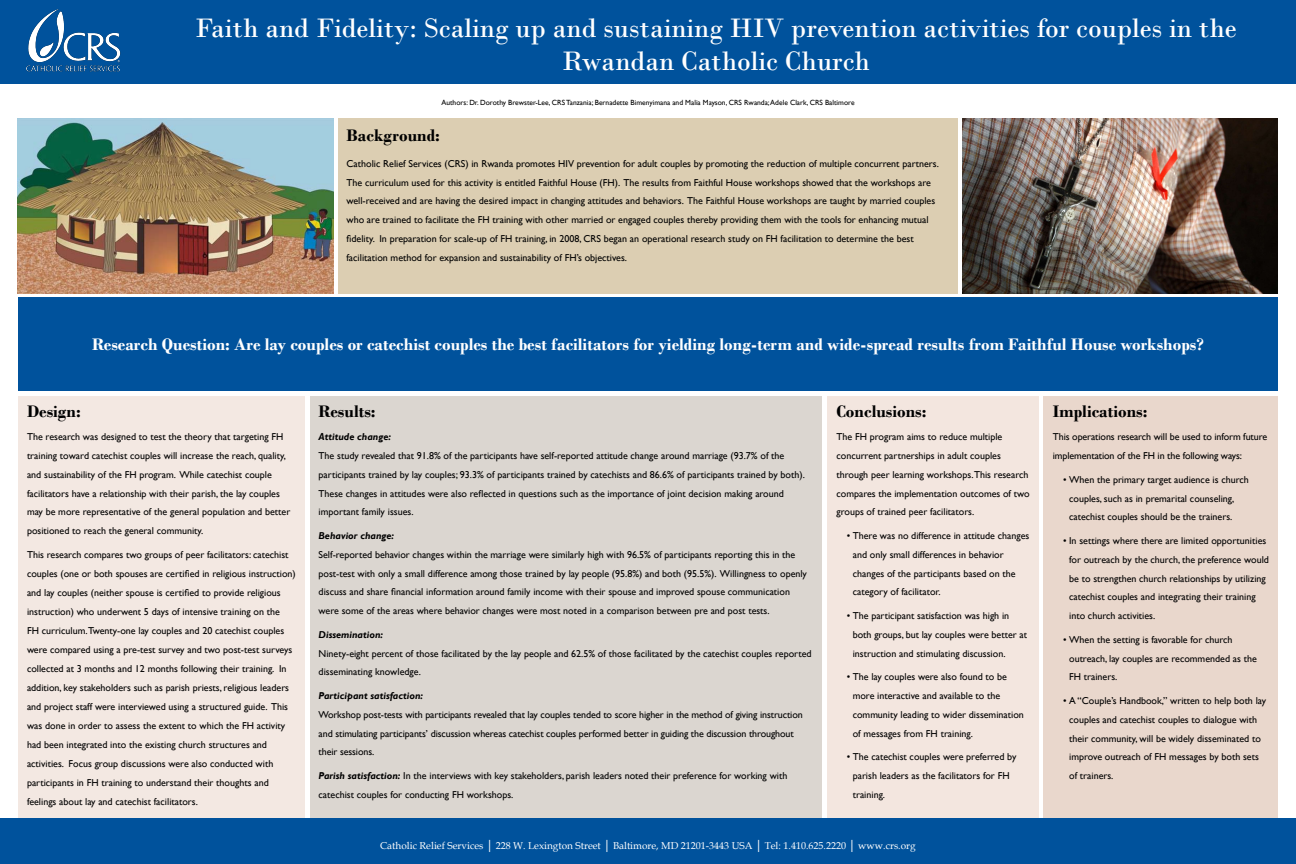
<style>
.page{position:relative;width:1296px;height:864px;background:#fff}
.page>*{position:absolute;margin:0;border:0;box-sizing:border-box;transform-origin:0 0}
.t1{font:28px/33.6px "Bodoni";color:#fff;text-align:center}
.t2{font:700 17.5px "Bodoni";color:#fff}
.t3{font:700 17.5px "Bodoni";color:#000}
.t4{font:10px/18.8px "Gill Sans";color:#000}
.t5{font:10px "Book Antiqua";color:#fff}
.t6{font:italic 700 10px "Gill Sans";color:#000}
.t7{font:7.5px "Gill Sans";color:#000}
.s1{font-weight:700;font-style:italic}
</style>
<div class="page">
<div style="left:0;top:0;width:1296px;height:83px;background:#00529c"></div>
<div style="left:338px;top:118px;width:620px;height:176px;background:#dcceb2"></div>
<div style="left:18px;top:396px;width:287px;height:468px;background:#f3e8e2"></div>
<div style="left:828px;top:396px;width:211px;height:446px;background:#f3e6df"></div>
<img style="left:962px;top:118px;width:316px;height:176px">
<img style="left:18px;top:118px;width:316px;height:176px">
<div style="left:310px;top:396px;width:512px;height:423px;background:#dbd6d0"></div>
<div style="left:1044px;top:396px;width:234px;height:450px;background:#e9d7cc"></div>
<div style="left:0;top:819px;width:1296px;height:45px;background:#00529c"></div>
<div style="left:18px;top:298px;width:1260px;height:93px;background:#00529c"></div>
<img style="left:18px;top:5px;width:115px;height:72px">
<h1 class="t1" style="left:195px;top:11px;width:1043px">Faith and Fidelity: Scaling up and sustaining HIV prevention activities for couples in the<br>Rwandan Catholic Church</h1>
<p class="t7" style="left:441px;top:98px;width:415px">Authors: Dr. Dorothy Brewster-Lee, CRS Tanzania; Bernadette Bimenyimana and Malia Mayson, CRS Rwanda; Adele Clark, CRS Baltimore</p>
<h2 class="t3" style="left:346px;top:125px;width:95px">Background:</h2>
<p class="t4" style="left:346px;top:154px;width:594px">Catholic Relief Services (CRS) in Rwanda promotes HIV prevention for adult couples by promoting the reduction of multiple concurrent partners.<br>The curriculum used for this activity is entitled Faithful House (FH). The results from Faithful House workshops showed that the workshops are well-received and are having the desired impact in changing attitudes and behaviors. The Faithful House workshops are taught by married couples who are trained to facilitate the FH training with other married or engaged couples thereby providing them with the tools for enhancing mutual fidelity. In preparation for scale-up of FH training, in 2008, CRS began an operational research study on FH facilitation to determine the best facilitation method for expansion and sustainability of FH’s objectives.</p>
<h2 class="t2" style="left:92px;top:334px;width:1113px">Research Question: Are lay couples or catechist couples the best facilitators for yielding long-term and wide-spread results from Faithful House workshops?</h2>
<h2 class="t3" style="left:27px;top:401px;width:55px">Design:</h2>
<p class="t4" style="left:27px;top:428px;width:265px">The research was designed to test the theory that targeting FH training toward catechist couples will increase the reach, quality, and sustainability of the FH program. While catechist couple facilitators have a relationship with their parish, the lay couples may be more representative of the general population and better positioned to reach the general community.</p>
<p class="t4" style="left:27px;top:545px;width:270px;line-height:19px">This research compares two groups of peer facilitators: catechist couples (one or both spouses are certified in religious instruction) and lay couples (neither spouse is certified to provide religious instruction) who underwent 5 days of intensive training on the<br>FH curriculum.Twenty-one lay couples and 20 catechist couples were compared using a pre-test survey and two post-test surveys collected at 3 months and 12 months following their training. In addition, key stakeholders such as parish priests, religious leaders and project staff were interviewed using a structured guide. This was done in order to assess the extent to which the FH activity had been integrated into the existing church structures and activities. Focus group discussions were also conducted with participants in FH training to understand their thoughts and feelings about lay and catechist facilitators.</p>
<h2 class="t3" style="left:319px;top:401px;width:59px">Results:</h2>
<p class="t6" style="left:319px;top:431px;width:74px">Attitude change:</p>
<p class="t4" style="left:319px;top:447px;width:488px">The study revealed that 91.8% of the participants have self-reported attitude change around marriage (93.7% of the participants trained by lay couples; 93.3% of participants trained by catechists and 86.6% of participants trained by both).<br>These changes in attitudes were also reflected in questions such as the importance of joint decision making around important family issues.</p>
<p class="t6" style="left:319px;top:530px;width:77px">Behavior change:</p>
<p class="t4" style="left:319px;top:545px;width:490px">Self-reported behavior changes within the marriage were similarly high with 96.5% of participants reporting this in the post-test with only a small difference among those trained by lay people (95.8%) and both (95.5%). Willingness to openly discuss and share financial information around family income with their spouse and improved spouse communication were some of the areas where behavior changes were most noted in a comparison between pre and post tests.</p>
<p class="t6" style="left:319px;top:629px;width:66px">Dissemination:</p>
<p class="t4" style="left:319px;top:644px;width:494px">Ninety-eight percent of those facilitated by the lay people and 62.5% of those facilitated by the catechist couples reported disseminating knowledge.</p>
<p class="t6" style="left:319px;top:690px;width:106px">Participant satisfaction:</p>
<p class="t4" style="left:319px;top:705px;width:486px">Workshop post-tests with participants revealed that lay couples tended to score higher in the method of giving instruction and stimulating participants’ discussion whereas catechist couples performed better in guiding the discussion throughout their sessions.</p>
<p class="t4" style="left:319px;top:767px;width:470px"><span class="s1">Parish satisfaction:</span> In the interviews with key stakeholders, parish leaders noted their preference for working with catechist couples for conducting FH workshops.</p>
<h2 class="t3" style="left:836px;top:401px;width:92px">Conclusions:</h2>
<p class="t4" style="left:836px;top:428px;width:195px">The FH program aims to reduce multiple concurrent partnerships in adult couples through peer learning workshops.This research compares the implementation outcomes of two groups of trained peer facilitators.</p>
<p class="t4" style="left:853px;top:527px;width:178px;text-indent:-6px">• There was no difference in attitude changes and only small differences in behavior changes of the participants based on the category of facilitator.</p>
<p class="t4" style="left:853px;top:607px;width:176px;text-indent:-6px">• The participant satisfaction was high in both groups, but lay couples were better at instruction and stimulating discussion.</p>
<p class="t4" style="left:853px;top:668px;width:173px;text-indent:-6px">• The lay couples were also found to be more interactive and available to the community leading to wider dissemination of messages from FH training.</p>
<p class="t4" style="left:853px;top:748px;width:165px;text-indent:-6px">• The catechist couples were preferred by parish leaders as the facilitators for FH training.</p>
<p class="t5" style="left:380px;top:838px;width:537px">Catholic Relief Services │ 228 W. Lexington Street │ Baltimore, MD 21201-3443 USA │ Tel: 1.410.625.2220 │ www.crs.org</p>
<h2 class="t3" style="left:1053px;top:401px;width:96px">Implications:</h2>
<p class="t4" style="left:1053px;top:428px;width:216px">This operations research will be used to inform future implementation of the FH in the following ways:</p>
<p class="t4" style="left:1069px;top:470px;width:181px;text-indent:-6px">• When the primary target audience is church couples, such as in premarital counseling, catechist couples should be the trainers.</p>
<p class="t4" style="left:1069px;top:532px;width:201px;text-indent:-6px">• In settings where there are limited opportunities for outreach by the church, the preference would be to strengthen church relationships by utilizing catechist couples and integrating their training into church activities.</p>
<p class="t4" style="left:1069px;top:630px;width:189px;text-indent:-6px">• When the setting is favorable for church outreach, lay couples are recommended as the<br>FH trainers.</p>
<p class="t4" style="left:1069px;top:692px;width:199px;text-indent:-6px">• A “Couple’s Handbook,” written to help both lay couples and catechist couples to dialogue with their community, will be widely disseminated to improve outreach of FH messages by both sets of trainers.</p>
</div>
